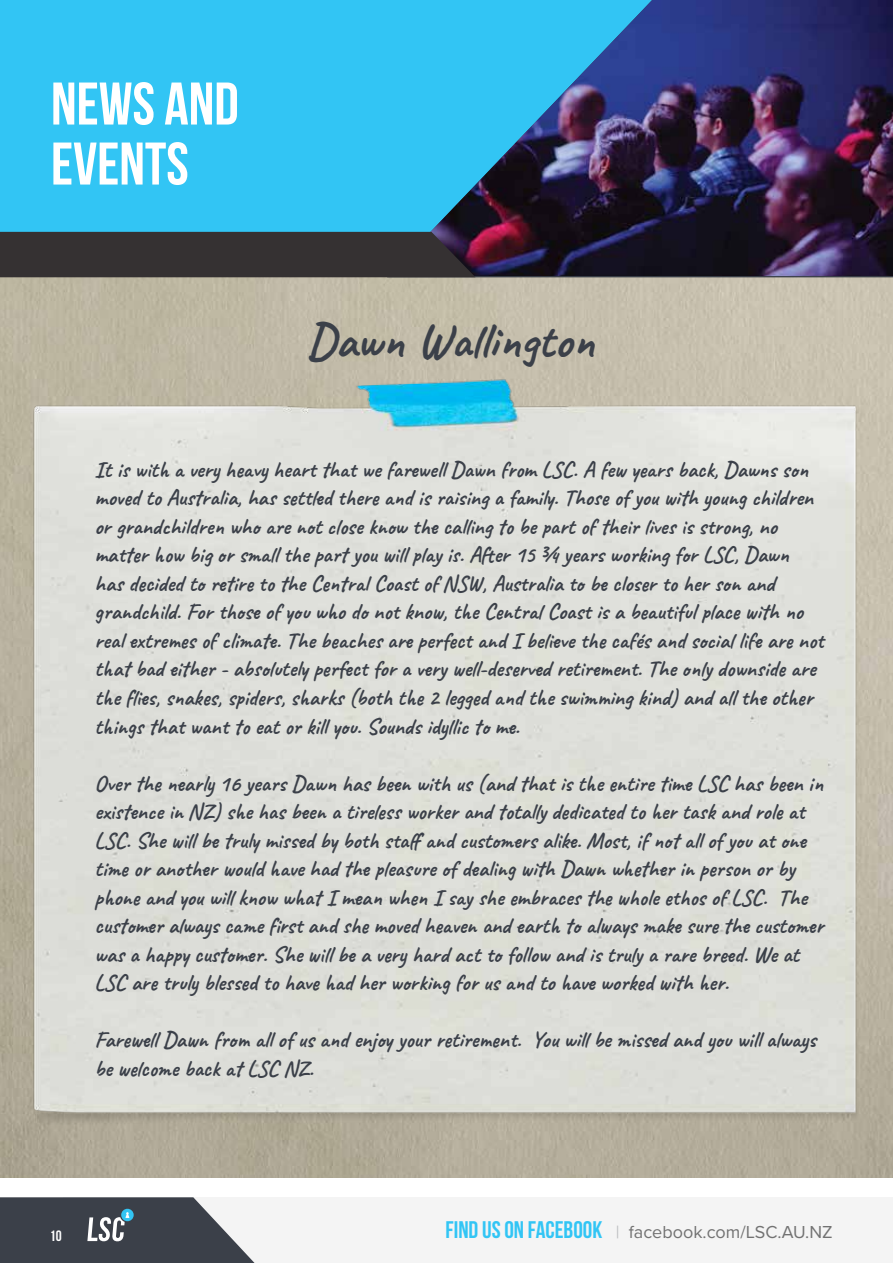
<style>
.page{position:relative;width:893px;height:1263px;background:#fff}
.page>*{position:absolute;margin:0;border:0;box-sizing:border-box;transform-origin:0 0}
.t1{font:700 60px/60px "Bebas Neue";color:#fff}
.t2{font:700 48.75px "Caveat";color:#3b4049}
.t3{font:700 22.5px/28.5px "Caveat";color:#3b4049}
.t4{font:18px "Proxima Nova";color:#727272}
.t5{font:700 15px "Bebas Neue";color:#fff}
.s1{font-family:"Bebas Neue";font-weight:700;font-size:24px;color:#32c5f4}
.s2{color:#bcbec0}
</style>
<div class="page">
<div style="left:63px;top:1197px;width:830px;height:66px;background:#f4f4f4"></div>
<svg style="left:0;top:1197px;width:255px;height:66px;background:#575c64"></svg>
<img style="left:0;top:278px;width:893px;height:900px">
<img style="left:0;top:344px;width:893px;height:824px">
<div style="left:0;top:0;width:893px;height:267px;background:#32c5f4"></div>
<img style="left:388px;top:0;width:505px;height:276px">
<div style="left:0;top:232px;width:475px;height:45px;background:#353132"></div>
<h1 class="t1" style="left:51px;top:73px;width:189px">NEWS AND<br>EVENTS</h1>
<h2 class="t2" style="left:306px;top:310px;width:289px">Dawn Wallington</h2>
<p class="t3" style="left:94px;top:455px;width:731px">It is with a very heavy heart that we farewell Dawn from LSC. A few years back, Dawns son moved to Australia, has settled there and is raising a family. Those of you with young children or grandchildren who are not close know the calling to be part of their lives is strong, no matter how big or small the part you will play is. After 15 ¾ years working for LSC, Dawn<br>has decided to retire to the Central Coast of NSW, Australia to be closer to her son and grandchild. For those of you who do not know, the Central Coast is a beautiful place with no real extremes of climate. The beaches are perfect and I believe the cafés and social life are not that bad either - absolutely perfect for a very well-deserved retirement. The only downside are the flies, snakes, spiders, sharks (both the 2 legged and the swimming kind) and all the other things that want to eat or kill you. Sounds idyllic to me.</p>
<p class="t3" style="left:94px;top:769px;width:731px">Over the nearly 16 years Dawn has been with us (and that is the entire time LSC has been in existence in NZ) she has been a tireless worker and totally dedicated to her task and role at LSC. She will be truly missed by both staff and customers alike. Most, if not all of you at one time or another would have had the pleasure of dealing with Dawn whether in person or by phone and you will know what I mean when I say she embraces the whole ethos of LSC. The customer always came first and she moved heaven and earth to always make sure the customer was a happy customer. She will be a very hard act to follow and is truly a rare breed. We at LSC are truly blessed to have had her working for us and to have worked with her.</p>
<p class="t3" style="left:94px;top:1025px;width:723px">Farewell Dawn from all of us and enjoy your retirement. You will be missed and you will always be welcome back at LSC NZ.</p>
<p class="t5" style="left:50px;top:1228px;width:13px">10</p>
<p class="t4" style="left:445px;top:1219px;width:389px"><span class="s1">FIND US ON FACEBOOK</span> <span class="s2">|</span> facebook.com/LSC.AU.NZ</p>
</div>
